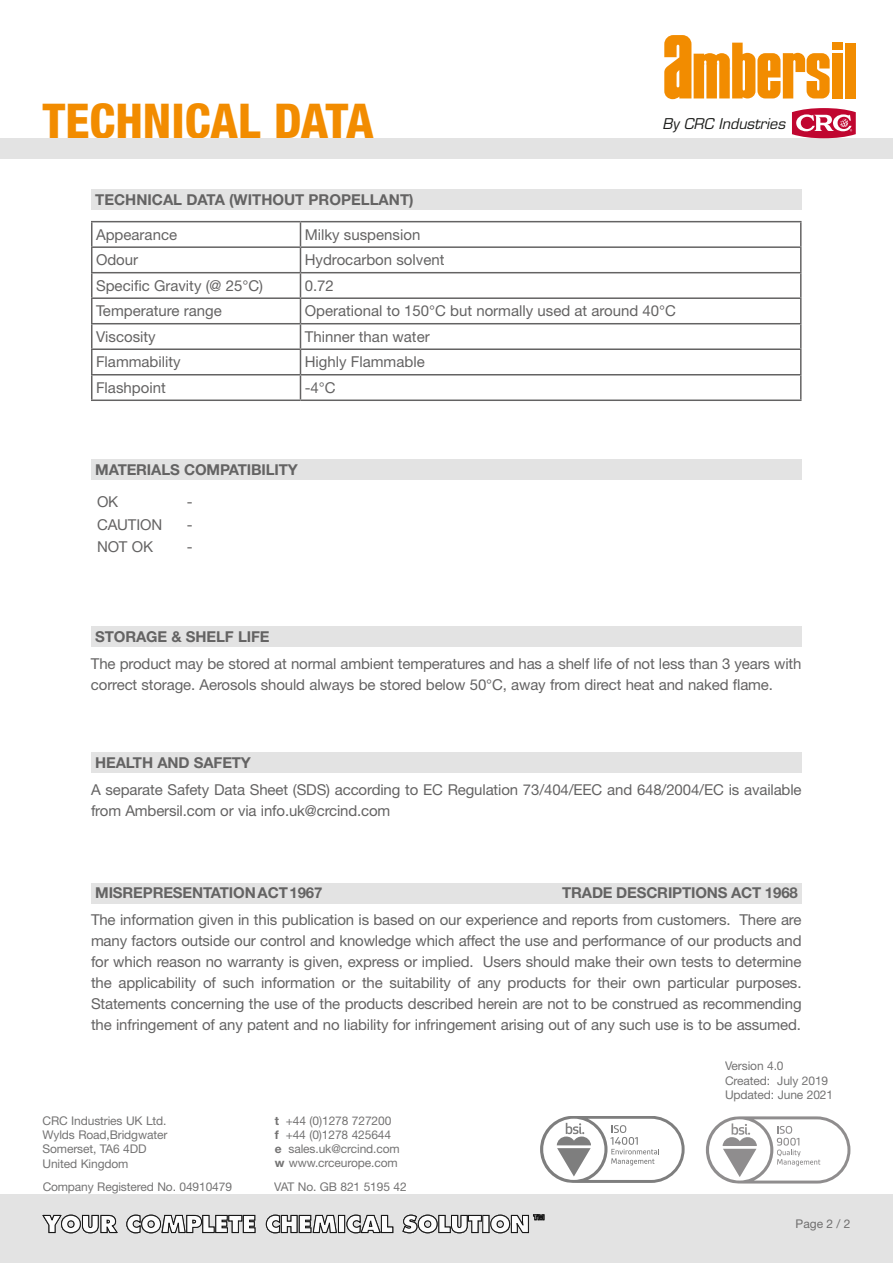
<style>
.page{position:relative;width:893px;height:1263px;background:#fff}
.page>*{position:absolute;margin:0;border:0;box-sizing:border-box;transform-origin:0 0}
.t1{font:800 condensed 48px "Helvetica Neue LT Std";color:#f28c00}
.t2{font:15px/21px "Helvetica Neue LT Std";letter-spacing:-.01em;color:#646363}
.t3{font:700 15px "Helvetica Neue LT Std";letter-spacing:-.01em;color:#646363}
.t4{font:italic 14.55px "Eurostile LT Std";color:#1c1d1b}
.t5{font:12px/14.2px "Helvetica Neue LT Std";letter-spacing:-.01em;color:#646363}
.t6{font:12px "Helvetica Neue LT Std";color:#706f6f}
.s1{font-weight:700}
</style>
<div class="page">
<div style="left:0;top:1195px;width:893px;height:68px;background:#e3e3e3"></div>
<svg style="left:42px;top:1214px;width:76px;height:19px"></svg>
<svg style="left:126px;top:1214px;width:419px;height:19px"></svg>
<svg style="left:706px;top:1116px;width:144px;height:67px"></svg>
<svg style="left:540px;top:1116px;width:145px;height:66px"></svg>
<hr style="left:91px;top:221px;width:209px;height:1px;background:#646363">
<hr style="left:300px;top:221px;width:501px;height:1px;background:#646363">
<hr style="left:91px;top:246px;width:209px;height:2px;background:#646363">
<hr style="left:300px;top:246px;width:501px;height:2px;background:#646363">
<hr style="left:91px;top:272px;width:209px;height:1px;background:#646363">
<hr style="left:300px;top:272px;width:501px;height:1px;background:#646363">
<hr style="left:91px;top:297px;width:209px;height:2px;background:#646363">
<hr style="left:300px;top:297px;width:501px;height:2px;background:#646363">
<hr style="left:91px;top:323px;width:209px;height:1px;background:#646363">
<hr style="left:300px;top:323px;width:501px;height:1px;background:#646363">
<hr style="left:91px;top:348px;width:209px;height:2px;background:#646363">
<hr style="left:300px;top:348px;width:501px;height:2px;background:#646363">
<hr style="left:91px;top:374px;width:209px;height:1px;background:#646363">
<svg style="left:91px;top:222px;width:1px;height:177px"></svg>
<hr style="left:300px;top:374px;width:501px;height:1px;background:#646363">
<svg style="left:300px;top:222px;width:1px;height:177px"></svg>
<svg style="left:800px;top:222px;width:1px;height:177px"></svg>
<hr style="left:91px;top:399px;width:209px;height:2px;background:#646363">
<hr style="left:300px;top:399px;width:501px;height:2px;background:#646363">
<div style="left:91px;top:189px;width:710px;height:21px;background:#e3e3e3"></div>
<div style="left:91px;top:626px;width:710px;height:21px;background:#e3e3e3"></div>
<div style="left:91px;top:883px;width:710px;height:20px;background:#e3e3e3"></div>
<div style="left:91px;top:753px;width:710px;height:20px;background:#e3e3e3"></div>
<div style="left:91px;top:459px;width:710px;height:21px;background:#e3e3e3"></div>
<div style="left:0;top:138px;width:893px;height:21px;background:#e3e3e3"></div>
<div style="left:845px;top:43px;width:10px;height:55px;background:#f28c00"></div>
<div style="left:832px;top:43px;width:10px;height:7px;background:#f28c00"></div>
<div style="left:832px;top:53px;width:10px;height:45px;background:#f28c00"></div>
<svg style="left:664px;top:35px;width:166px;height:64px"></svg>
<svg style="left:792px;top:108px;width:64px;height:30px"></svg>
<h1 class="t1" style="left:43px;top:91px;width:333px">TECHNICAL DATA</h1>
<p class="t3" style="left:95px;top:190px;width:320px">TECHNICAL DATA (WITHOUT PROPELLANT)</p>
<p class="t4" style="left:663px;top:115px;width:124px">By CRC Industries</p>
<p class="t2" style="left:96px;top:224px;width:83px">Appearance</p>
<p class="t2" style="left:305px;top:224px;width:117px">Milky suspension</p>
<p class="t2" style="left:96px;top:249px;width:44px">Odour</p>
<p class="t2" style="left:305px;top:249px;width:141px">Hydrocarbon solvent</p>
<p class="t2" style="left:96px;top:275px;width:169px">Specific Gravity (@ 25°C)</p>
<p class="t2" style="left:305px;top:275px;width:31px">0.72</p>
<p class="t2" style="left:96px;top:300px;width:127px">Temperature range</p>
<p class="t2" style="left:305px;top:300px;width:373px">Operational to 150°C but normally used at around 40°C</p>
<p class="t2" style="left:96px;top:326px;width:61px">Viscosity</p>
<p class="t2" style="left:305px;top:326px;width:127px">Thinner than water</p>
<p class="t2" style="left:96px;top:351px;width:86px">Flammability</p>
<p class="t2" style="left:305px;top:351px;width:122px">Highly Flammable</p>
<p class="t2" style="left:96px;top:377px;width:71px">Flashpoint</p>
<p class="t2" style="left:305px;top:377px;width:33px">-4°C</p>
<p class="t3" style="left:95px;top:460px;width:204px">MATERIALS COMPATIBILITY</p>
<p class="t2" style="left:97px;top:491px;width:23px">OK</p>
<p class="t2" style="left:187px;top:491px;width:7px">-</p>
<p class="t2" style="left:97px;top:513px;width:67px">CAUTION</p>
<p class="t2" style="left:187px;top:513px;width:7px">-</p>
<p class="t2" style="left:97px;top:536px;width:58px">NOT OK</p>
<p class="t2" style="left:187px;top:536px;width:7px">-</p>
<p class="t3" style="left:95px;top:627px;width:176px">STORAGE &amp; SHELF LIFE</p>
<p class="t2" style="left:91px;top:652px;width:712px">The product may be stored at normal ambient temperatures and has a shelf life of not less than 3 years with correct storage. Aerosols should always be stored below 50°C, away from direct heat and naked flame.</p>
<p class="t3" style="left:95px;top:754px;width:157px">HEALTH AND SAFETY</p>
<p class="t2" style="left:91px;top:779px;width:712px">A separate Safety Data Sheet (SDS) according to EC Regulation 73/404/EEC and 648/2004/EC is available from Ambersil.com or via info.uk@crcind.com</p>
<p class="t3" style="left:95px;top:884px;width:229px">MISREPRESENTATION ACT 1967</p>
<p class="t3" style="left:562px;top:884px;width:237px">TRADE DESCRIPTIONS ACT 1968</p>
<p class="t2" style="left:91px;top:909px;width:712px;text-align:justify">The information given in this publication is based on our experience and reports from customers. There are many factors outside our control and knowledge which affect the use and performance of our products and for which reason no warranty is given, express or implied. Users should make their own tests to determine the applicability of such information or the suitability of any products for their own particular purposes.<br>Statements concerning the use of the products described herein are not to be construed as recommending the infringement of any patent and no liability for infringement arising out of any such use is to be assumed.</p>
<p class="t5" style="left:275px;top:1113px;width:127px"><span class="s1">t</span> +44 (0)1278 727200<br><span class="s1">f</span> +44 (0)1278 425644 <span class="s1">e</span> sales.uk@crcind.com <span class="s1">w</span> www.crceurope.com</p>
<p class="t5" style="left:43px;top:1113px;width:126px">CRC Industries UK Ltd.<br>Wylds Road,Bridgwater<br>Somerset, TA6 4DD<br>United Kingdom</p>
<p class="t5" style="left:43px;top:1179px;width:191px">Company Registered No. 04910479</p>
<p class="t5" style="left:274px;top:1179px;width:134px">VAT No. GB 821 5195 42</p>
<p class="t5" style="left:725px;top:1059px;width:110px">Version 4.0<br>Created: July 2019<br>Updated: June 2021</p>
<p class="t6" style="left:795px;top:1217px;width:56px">Page 2 / 2</p>
</div>
